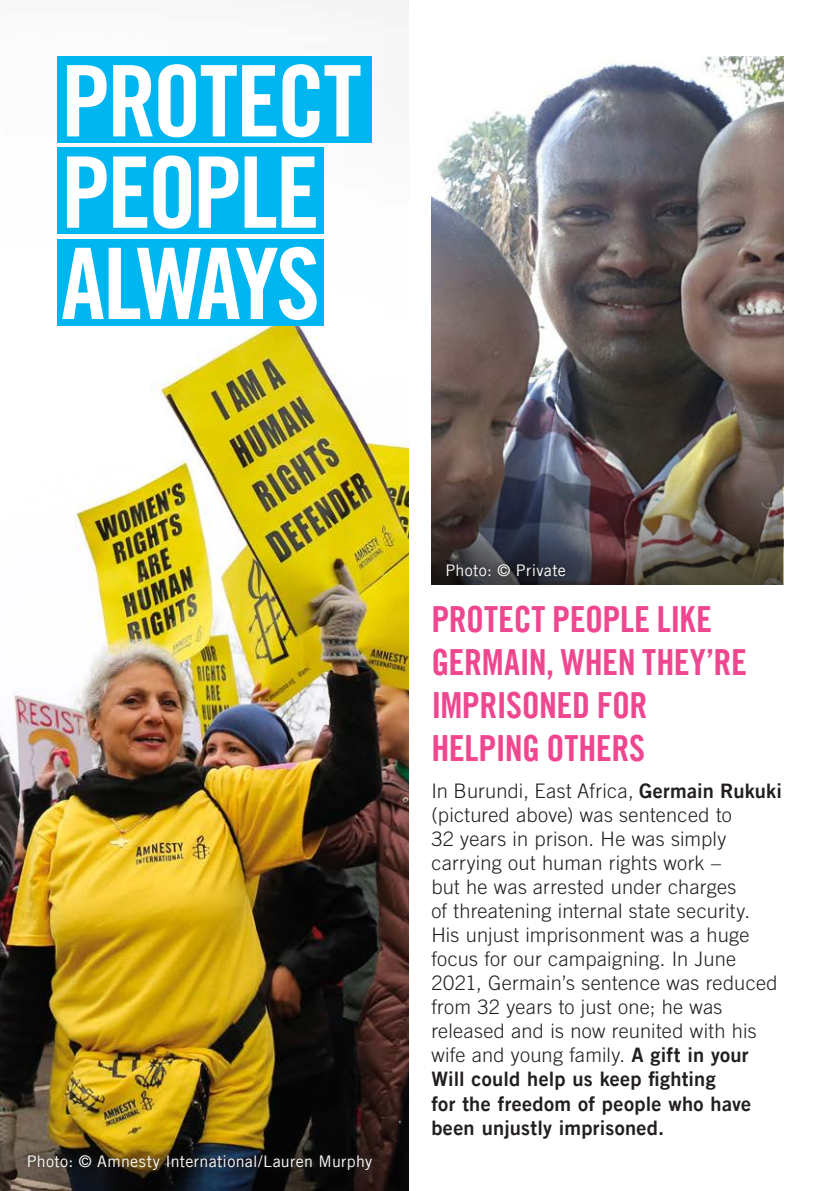
<style>
.page{position:relative;width:840px;height:1191px;background:#fff}
.page>*{position:absolute;margin:0;border:0;box-sizing:border-box;transform-origin:0 0}
.Body{font:98.6px/91.2px "Amnesty Trade Gothic Bd Cn 20";letter-spacing:-.035em;color:#fff}
.Body-2{font:36px/43.2px "Amnesty Trade Gothic Bd Cn 20";letter-spacing:-.01em;color:#ee4790}
.Body-3{font:300 20px/24px "Amnesty Trade Gothic";letter-spacing:.015em;color:#231f20}
.Body-4{font:16px "Amnesty Trade Gothic";letter-spacing:.02em;color:#fff}
.s1{font-family:"Amnesty Trade Gothic Bd 2";font-weight:400}
</style>
<div class="page">
<img style="left:0;top:0;width:408px;height:1191px">
<img style="left:431px;top:56px;width:351px;height:369px">
<img style="left:431px;top:425px;width:351px;height:159px">
<div style="left:57px;top:239px;width:266px;height:86px;background:#00b6f1"></div>
<div style="left:57px;top:56px;width:314px;height:87px;background:#00b6f1"></div>
<div style="left:57px;top:147px;width:266px;height:87px;background:#00b6f1"></div>
<svg style="left:22px;top:1149px;width:355px;height:26px;background:#28241e"></svg>
<svg style="left:440px;top:558px;width:130px;height:24px;background:#2f3036"></svg>
<p class="Body" style="left:61px;top:55px;width:302px">PROTECT<br>PEOPLE<br>ALWAYS</p>
<p class="Body-4" style="left:27px;top:1151px;width:347px">Photo: © Amnesty International/Lauren Murphy</p>
<p class="Body-4" style="left:445px;top:560px;width:122px">Photo: © Private</p>
<p class="Body-2" style="left:431px;top:597px;width:317px">PROTECT PEOPLE LIKE<br>GERMAIN, WHEN THEY’RE<br>IMPRISONED FOR<br>HELPING OTHERS</p>
<p class="Body-3" style="left:431px;top:779px;width:352px">In Burundi, East Africa, <span class="s1">Germain Rukuki </span>(pictured above) was sentenced to<br>32 years in prison. He was simply carrying out human rights work –<br>but he was arrested under charges<br>of threatening internal state security.<br>His unjust imprisonment was a huge focus for our campaigning. In June 2021, Germain’s sentence was reduced from 32 years to just one; he was released and is now reunited with his wife and young family. <span class="s1">A gift in your Will could help us keep fighting<br>for the freedom of people who have been unjustly imprisoned.</span></p>
</div>
